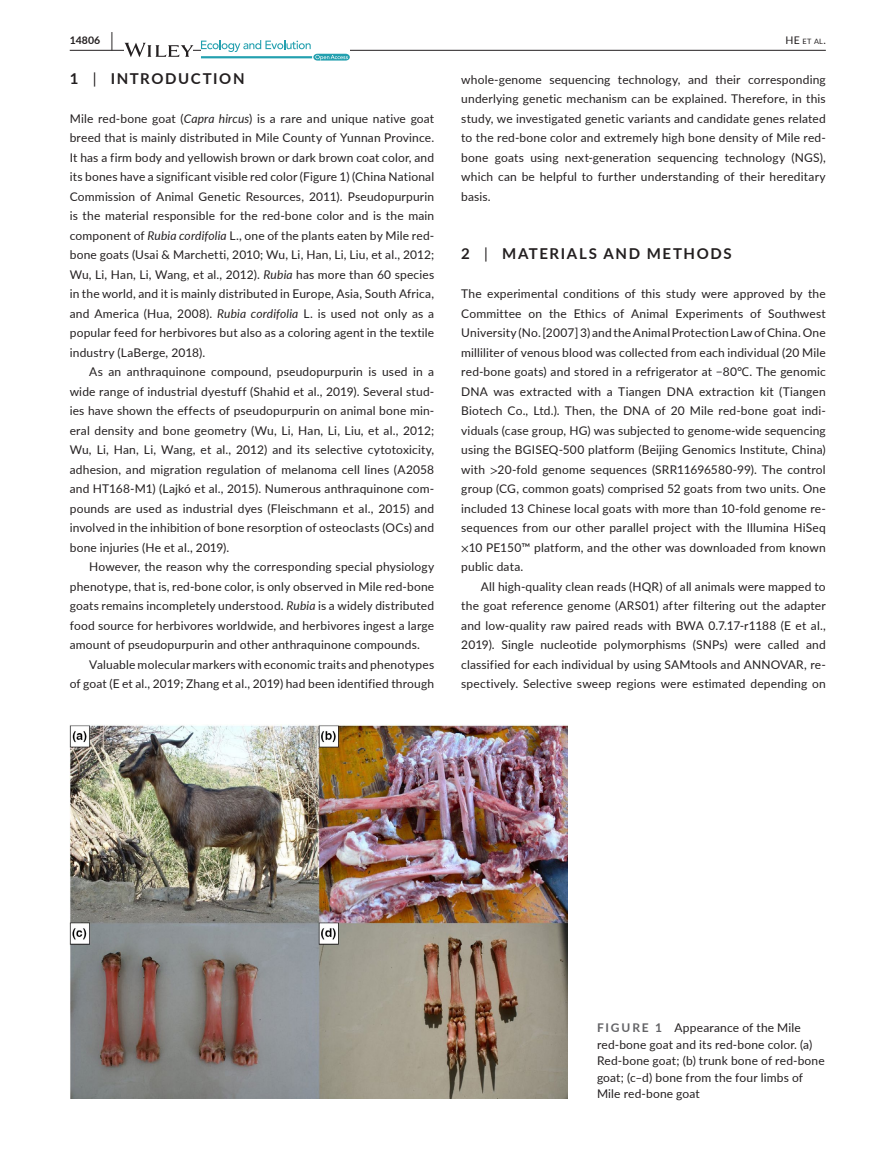
<style>
.page{position:relative;width:893px;height:1174px;background:#fff}
.page>*{position:absolute;margin:0;border:0;box-sizing:border-box;transform-origin:0 0}
.t1{font:700 15px "Lato";letter-spacing:.11em;color:#231f20}
.t2{font:12px/19.5px "Lato";letter-spacing:.015em;color:#231f20;text-align:justify}
.t3{font:700 10.5px "Lato";color:#231f20}
.t4{font:7.35px "Lato";color:#231f20}
.s1{font-size:19.5px}
.s2{font-size:10.5px}
.s3{font-weight:400}
.s4{font-style:italic}
.s5{font-family:"Noto Sans"}
.s6{font-family:"STIX"}
.s7{font-weight:700;color:#636366}
</style>
<div class="page">
<hr style="left:70px;top:50px;width:756px;height:1px;background:#231f20">
<svg style="left:125px;top:43px;width:68px;height:14px"></svg>
<svg style="left:201px;top:40px;width:149px;height:21px"></svg>
<img style="left:70px;top:724px;width:497px;height:374px">
<p class="t3" style="left:70px;top:33px;width:45px">14806 <span class="s1">|</span></p>
<p class="t4" style="left:785px;top:36px;width:42px"><span class="s2">HE</span> et al<span class="s2">.</span></p>
<p class="t1" style="left:70px;top:67px;width:176px">1 <span class="s3">|</span> INTRODUCTION</p>
<p class="t2" style="left:70px;top:108px;width:366px">Mile red-bone goat (<span class="s4">Capra hircus</span>) is a rare and unique native goat breed that is mainly distributed in Mile County of Yunnan Province.<br>It has a firm body and yellowish brown or dark brown coat color, and its bones have a significant visible red color (Figure 1) (China National Commission of Animal Genetic Resources, 2011). Pseudopurpurin is the material responsible for the red-bone color and is the main component of <span class="s4">Rubia cordifolia</span> L., one of the plants eaten by Mile red&shy;bone goats (Usai &amp; Marchetti, 2010; Wu, Li, Han, Li, Liu, et al., 2012; Wu, Li, Han, Li, Wang, et al., 2012). <span class="s4">Rubia</span> has more than 60 species in the world, and it is mainly distributed in Europe, Asia, South Africa, and America (Hua, 2008). <span class="s4">Rubia cordifolia</span> L. is used not only as a popular feed for herbivores but also as a coloring agent in the textile industry (LaBerge, 2018).</p>
<p class="t2" style="left:70px;top:362px;width:366px;text-indent:20px">As an anthraquinone compound, pseudopurpurin is used in a wide range of industrial dyestuff (Shahid et al., 2019). Several stud&shy;ies have shown the effects of pseudopurpurin on animal bone min&shy;eral density and bone geometry (Wu, Li, Han, Li, Liu, et al., 2012; Wu, Li, Han, Li, Wang, et al., 2012) and its selective cytotoxicity, adhesion, and migration regulation of melanoma cell lines (A2058 and HT168-M1) (Lajkó et al., 2015). Numerous anthraquinone com&shy;pounds are used as industrial dyes (Fleischmann et al., 2015) and involved in the inhibition of bone resorption of osteoclasts (OCs) and bone injuries (He et al., 2019).</p>
<p class="t2" style="left:70px;top:557px;width:366px;text-indent:20px">However, the reason why the corresponding special physiology phenotype, that is, red-bone color, is only observed in Mile red-bone goats remains incompletely understood. <span class="s4">Rubia</span> is a widely distributed food source for herbivores worldwide, and herbivores ingest a large amount of pseudopurpurin and other anthraquinone compounds.</p>
<p class="t2" style="left:70px;top:654px;width:366px;text-align:right">Valuable molecular markers with economic traits and phenotypes<br>of goat (E et al., 2019; Zhang et al., 2019) had been identified through</p>
<p class="t2" style="left:461px;top:69px;width:366px">whole-genome sequencing technology, and their corresponding underlying genetic mechanism can be explained. Therefore, in this study, we investigated genetic variants and candidate genes related to the red-bone color and extremely high bone density of Mile red&shy;bone goats using next-generation sequencing technology (NGS), which can be helpful to further understanding of their hereditary basis.</p>
<p class="t1" style="left:461px;top:243px;width:272px">2 <span class="s3">|</span> MATERIALS AND METHODS</p>
<p class="t2" style="left:461px;top:284px;width:366px">The experimental conditions of this study were approved by the Committee on the Ethics of Animal Experiments of Southwest University (No. [2007] 3) and the Animal Protection Law of China. One milliliter of venous blood was collected from each individual (20 Mile red-bone goats) and stored in a refrigerator at −80<span class="s5">℃</span>. The genomic DNA was extracted with a Tiangen DNA extraction kit (Tiangen Biotech Co., Ltd.). Then, the DNA of 20 Mile red-bone goat indi&shy;viduals (case group, HG) was subjected to genome-wide sequencing using the BGISEQ-500 platform (Beijing Genomics Institute, China) with <span class="s6">&gt;</span>20-fold genome sequences (SRR11696580-99). The control group (CG, common goats) comprised 52 goats from two units. One included 13 Chinese local goats with more than 10-fold genome re&shy;sequences from our other parallel project with the Illumina HiSeq <span class="s6">×</span>10 PE150™ platform, and the other was downloaded from known public data.</p>
<p class="t2" style="left:461px;top:576px;width:366px;text-indent:20px">All high-quality clean reads (HQR) of all animals were mapped to the goat reference genome (ARS01) after filtering out the adapter and low-quality raw paired reads with BWA 0.7.17-r1188 (E et al., 2019). Single nucleotide polymorphisms (SNPs) were called and classified for each individual by using SAMtools and ANNOVAR, re&shy;spectively. Selective sweep regions were estimated depending on</p>
<p class="t2" style="left:597px;top:1019px;width:229px;line-height:16.5px;text-align:left"><span class="s7">FIGURE 1</span> Appearance of the Mile red-bone goat and its red-bone color. (a)<br>Red-bone goat; (b) trunk bone of red-bone goat; (c–d) bone from the four limbs of Mile red-bone goat</p>
</div>
